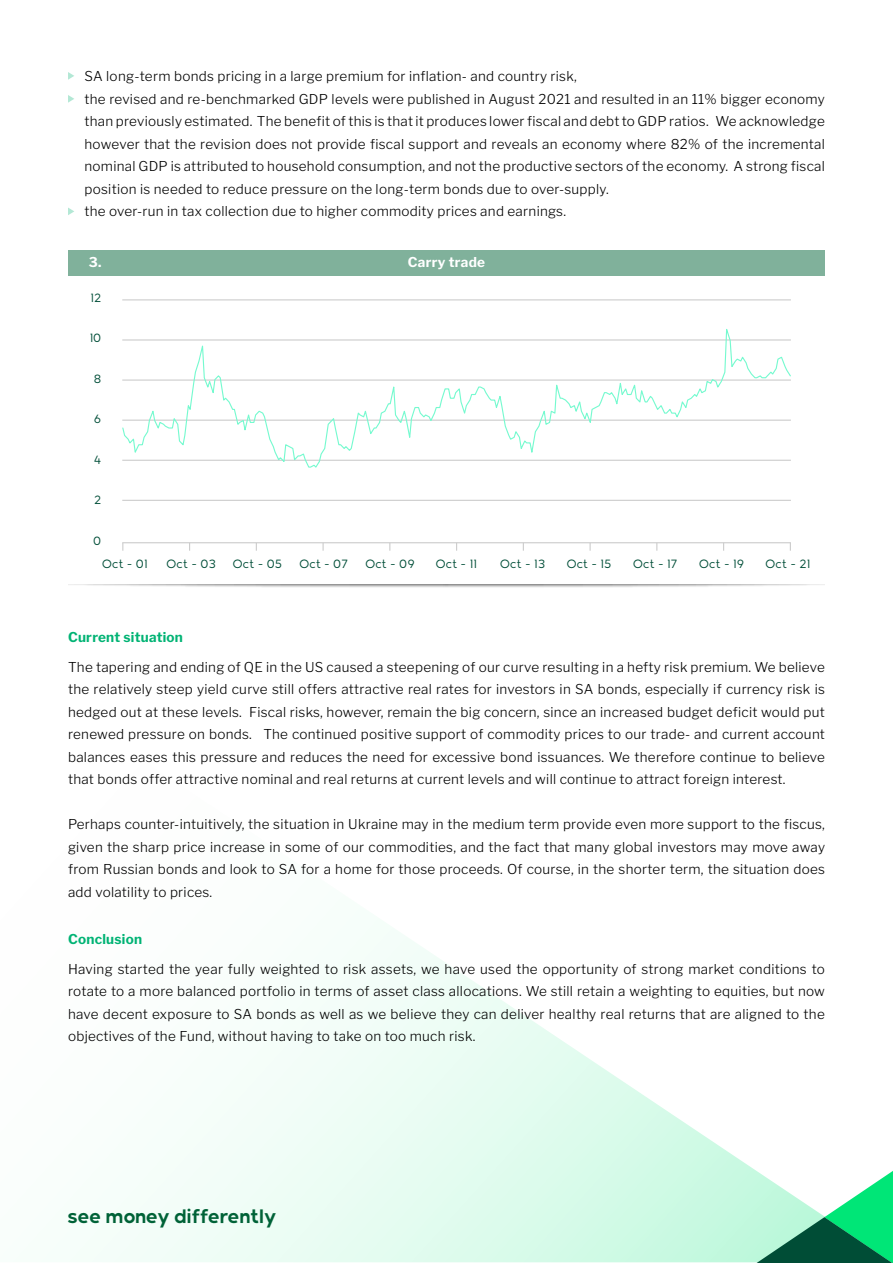
<style>
.page{position:relative;width:893px;height:1263px;background:#fff}
.page>*{position:absolute;margin:0;border:0;box-sizing:border-box;transform-origin:0 0}
.t1{font:700 19.5px "Nedbank Sans";color:#006237}
.t2{font:300 13.5px/22.5px "Libre Franklin";letter-spacing:.02em;color:#000;text-align:justify}
.t3{font:700 13.5px "Libre Franklin";letter-spacing:.02em;color:#00b374}
.t4{font:700 13.5px "Libre Franklin";letter-spacing:.02em;color:#fff}
.t5{font:12px "Nedbank Sans";letter-spacing:.02em;color:#004e38}
</style>
<div class="page">
<svg style="left:92px;top:928px;width:664px;height:334px"></svg>
<svg style="left:756px;top:1171px;width:137px;height:92px"></svg>
<svg style="left:68px;top:72px;width:6px;height:8px"></svg>
<svg style="left:68px;top:95px;width:6px;height:8px"></svg>
<svg style="left:68px;top:208px;width:6px;height:7px"></svg>
<div style="left:68px;top:250px;width:757px;height:26px;background:#80b19b"></div>
<svg style="left:91px;top:585px;width:712px;height:3px"></svg>
<hr style="left:122px;top:299px;width:669px;height:1px;background:#ccc">
<hr style="left:122px;top:542px;width:669px;height:1px;background:#ccc">
<hr style="left:122px;top:500px;width:669px;height:1px;background:#ccc">
<svg style="left:589px;top:543px;width:2px;height:8px"></svg>
<svg style="left:122px;top:329px;width:669px;height:139px"></svg>
<p class="t2" style="left:85px;top:64px;width:742px;text-align:left">SA long-term bonds pricing in a large premium for inflation- and country risk,<br>the revised and re-benchmarked GDP levels were published in August 2021 and resulted in an 11% bigger economy than previously estimated. The benefit of this is that it produces lower fiscal and debt to GDP ratios. We acknowledge however that the revision does not provide fiscal support and reveals an economy where 82% of the incremental nominal GDP is attributed to household consumption, and not the productive sectors of the economy. A strong fiscal position is needed to reduce pressure on the long-term bonds due to over-supply.<br>the over-run in tax collection due to higher commodity prices and earnings.</p>
<p class="t4" style="left:89px;top:252px;width:14px">3.</p>
<p class="t4" style="left:408px;top:252px;width:79px">Carry trade</p>
<p class="t5" style="left:90px;top:291px;width:12px">12</p>
<p class="t5" style="left:90px;top:331px;width:13px">10</p>
<p class="t5" style="left:94px;top:372px;width:9px">8</p>
<p class="t5" style="left:94px;top:412px;width:9px">6</p>
<p class="t5" style="left:94px;top:453px;width:9px">4</p>
<p class="t5" style="left:94px;top:493px;width:9px">2</p>
<p class="t5" style="left:93px;top:534px;width:10px">0</p>
<p class="t5" style="left:102px;top:556px;width:47px">Oct - 01</p>
<p class="t5" style="left:167px;top:556px;width:51px">Oct - 03</p>
<p class="t5" style="left:233px;top:556px;width:51px">Oct - 05</p>
<p class="t5" style="left:299px;top:556px;width:50px">Oct - 07</p>
<p class="t5" style="left:365px;top:556px;width:51px">Oct - 09</p>
<p class="t5" style="left:436px;top:556px;width:43px">Oct - 11</p>
<p class="t5" style="left:500px;top:556px;width:46px">Oct - 13</p>
<p class="t5" style="left:567px;top:556px;width:46px">Oct - 15</p>
<p class="t5" style="left:633px;top:556px;width:46px">Oct - 17</p>
<p class="t5" style="left:699px;top:556px;width:46px">Oct - 19</p>
<p class="t5" style="left:766px;top:556px;width:46px">Oct - 21</p>
<p class="t3" style="left:68px;top:626px;width:116px">Current situation</p>
<p class="t2" style="left:68px;top:654px;width:758px">The tapering and ending of QE in the US caused a steepening of our curve resulting in a hefty risk premium. We believe the relatively steep yield curve still offers attractive real rates for investors in SA bonds, especially if currency risk is hedged out at these levels. Fiscal risks, however, remain the big concern, since an increased budget deficit would put renewed pressure on bonds. The continued positive support of commodity prices to our trade- and current account balances eases this pressure and reduces the need for excessive bond issuances. We therefore continue to believe that bonds offer attractive nominal and real returns at current levels and will continue to attract foreign interest.</p>
<p class="t2" style="left:68px;top:812px;width:758px">Perhaps counter-intuitively, the situation in Ukraine may in the medium term provide even more support to the fiscus, given the sharp price increase in some of our commodities, and the fact that many global investors may move away from Russian bonds and look to SA for a home for those proceeds. Of course, in the shorter term, the situation does add volatility to prices.</p>
<p class="t3" style="left:68px;top:928px;width:76px">Conclusion</p>
<p class="t2" style="left:68px;top:956px;width:758px">Having started the year fully weighted to risk assets, we have used the opportunity of strong market conditions to rotate to a more balanced portfolio in terms of asset class allocations. We still retain a weighting to equities, but now have decent exposure to SA bonds as well as we believe they can deliver healthy real returns that are aligned to the objectives of the Fund, without having to take on too much risk.</p>
<h1 class="t1" style="left:68px;top:1204px;width:210px">see money differently</h1>
</div>
